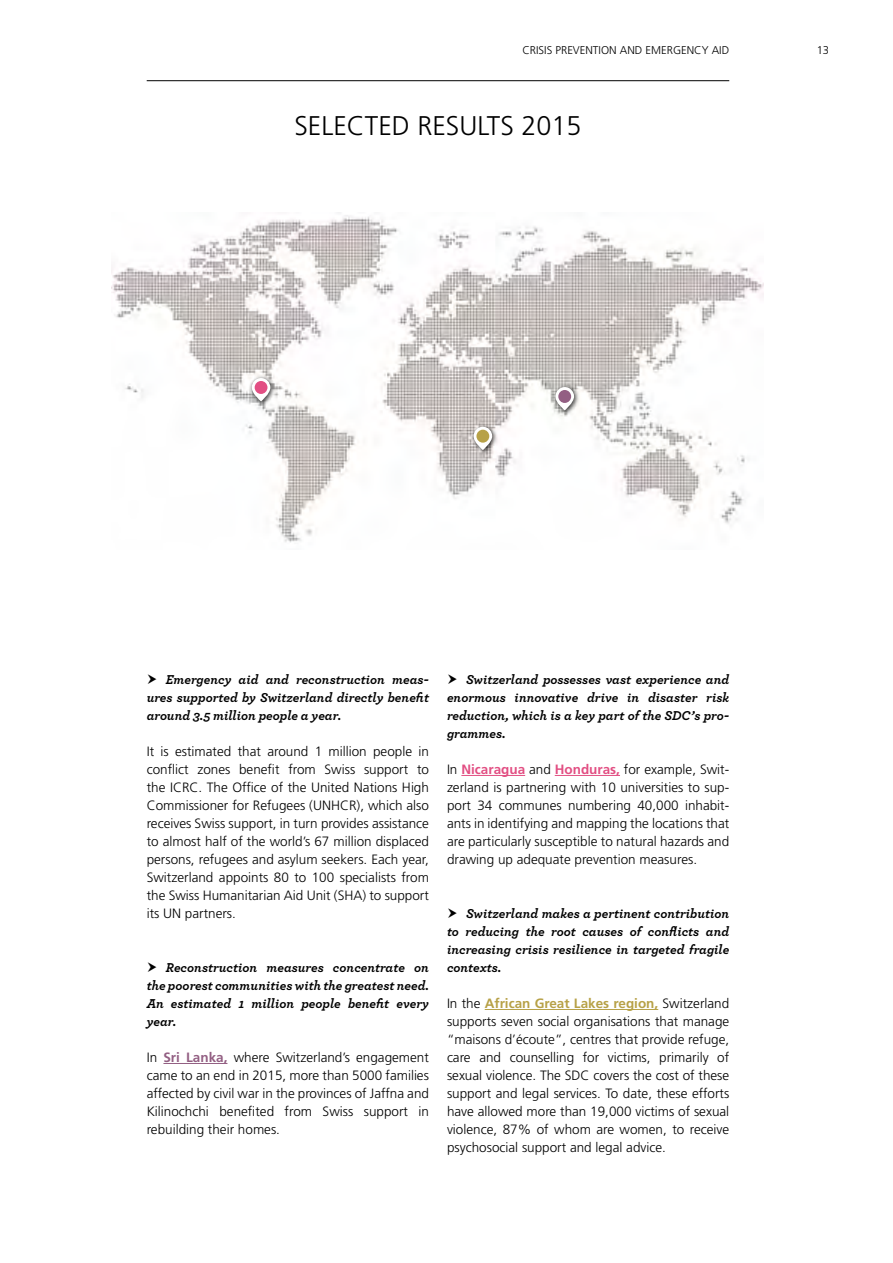
<style>
.page{position:relative;width:893px;height:1263px;background:#fff}
.page>*{position:absolute;margin:0;border:0;box-sizing:border-box;transform-origin:0 0}
.t1{font:300 27px "Frutiger LT Std";color:#000}
.t2{font:300 13.5px/18px "Frutiger LT Std";color:#000;text-align:justify}
.t3{font:italic 700 13.5px/18px "Archer Pro";color:#000;text-align:justify}
.t4{font:300 11.25px "Frutiger LT Pro";color:#000}
.s1{font-weight:700;color:#935f83}
.s2{font-weight:700;color:#e24f83}
.s3{font-weight:700;color:#b7a147}
</style>
<div class="page">
<hr style="left:163px;top:1063px;width:64px;height:1px;background:#935f83">
<hr style="left:461px;top:775px;width:64px;height:1px;background:#e24f83">
<hr style="left:555px;top:775px;width:65px;height:1px;background:#e24f83">
<hr style="left:485px;top:1009px;width:173px;height:1px;background:#b7a147">
<hr style="left:147px;top:80px;width:582px;height:1px;background:#000">
<img style="left:112px;top:212px;width:651px;height:331px">
<div style="left:470px;top:423px;width:27px;height:32px;background:#000;opacity:.75"></div>
<svg style="left:474px;top:427px;width:18px;height:23px"></svg>
<div style="left:476px;top:430px;width:13px;height:13px;background:#b7a147;border-radius:50%"></div>
<div style="left:248px;top:374px;width:28px;height:32px;background:#000;opacity:.75"></div>
<svg style="left:252px;top:378px;width:18px;height:23px"></svg>
<div style="left:255px;top:381px;width:12px;height:13px;background:#e24f83;border-radius:50%"></div>
<div style="left:552px;top:383px;width:27px;height:32px;background:#000;opacity:.75"></div>
<svg style="left:555px;top:387px;width:19px;height:23px"></svg>
<div style="left:558px;top:390px;width:13px;height:13px;background:#935f83;border-radius:50%"></div>
<p class="t4" style="left:522px;top:44px;width:208px">CRISIS PREVENTION AND EMERGENCY AID</p>
<p class="t4" style="left:817px;top:44px;width:14px">13</p>
<h1 class="t1" style="left:294px;top:110px;width:289px">SELECTED RESULTS 2015</h1>
<p class="t3" style="left:147px;top:669px;width:284px;text-indent:19px">Emergency aid and reconstruction meas&shy;ures supported by Switzerland directly benefit around 3.5 million people a year.</p>
<p class="t2" style="left:147px;top:743px;width:284px">It is estimated that around 1 million people in conflict zones benefit from Swiss support to the ICRC. The Office of the United Nations High Commissioner for Refugees (UNHCR), which also receives Swiss support, in turn provides assistance to almost half of the world’s 67 million displaced persons, refugees and asylum seekers. Each year, Switzerland appoints 80 to 100 specialists from the Swiss Humanitarian Aid Unit (SHA) to support its UN partners.</p>
<p class="t3" style="left:147px;top:957px;width:284px;text-indent:19px">Reconstruction measures concentrate on the poorest communities with the greatest need.<br>An estimated 1 million people benefit every year.</p>
<p class="t2" style="left:147px;top:1048px;width:284px">In <span class="s1">Sri Lanka,</span> where Switzerland’s engagement came to an end in 2015, more than 5000 families affected by civil war in the provinces of Jaffna and Kilinochchi benefited from Swiss support in rebuilding their homes.</p>
<p class="t3" style="left:447px;top:669px;width:284px;text-indent:19px">Switzerland possesses vast experience and enormous innovative drive in disaster risk reduction, which is a key part of the SDC’s pro&shy;grammes.</p>
<p class="t2" style="left:447px;top:761px;width:284px">In <span class="s2">Nicaragua</span> and <span class="s2">Honduras,</span> for example, Swit&shy;zerland is partnering with 10 universities to sup&shy;port 34 communes numbering 40,000 inhabit&shy;ants in identifying and mapping the locations that are particularly susceptible to natural hazards and drawing up adequate prevention measures.</p>
<p class="t3" style="left:447px;top:903px;width:284px;text-indent:19px">Switzerland makes a pertinent contribution to reducing the root causes of conflicts and increasing crisis resilience in targeted fragile contexts.</p>
<p class="t2" style="left:447px;top:994px;width:284px">In the <span class="s3">African Great Lakes region,</span> Switzerland supports seven social organisations that manage “maisons d’écoute”, centres that provide refuge, care and counselling for victims, primarily of sexual violence. The SDC covers the cost of these support and legal services. To date, these efforts have allowed more than 19,000 victims of sexual violence, 87% of whom are women, to receive psychosocial support and legal advice.</p>
</div>
